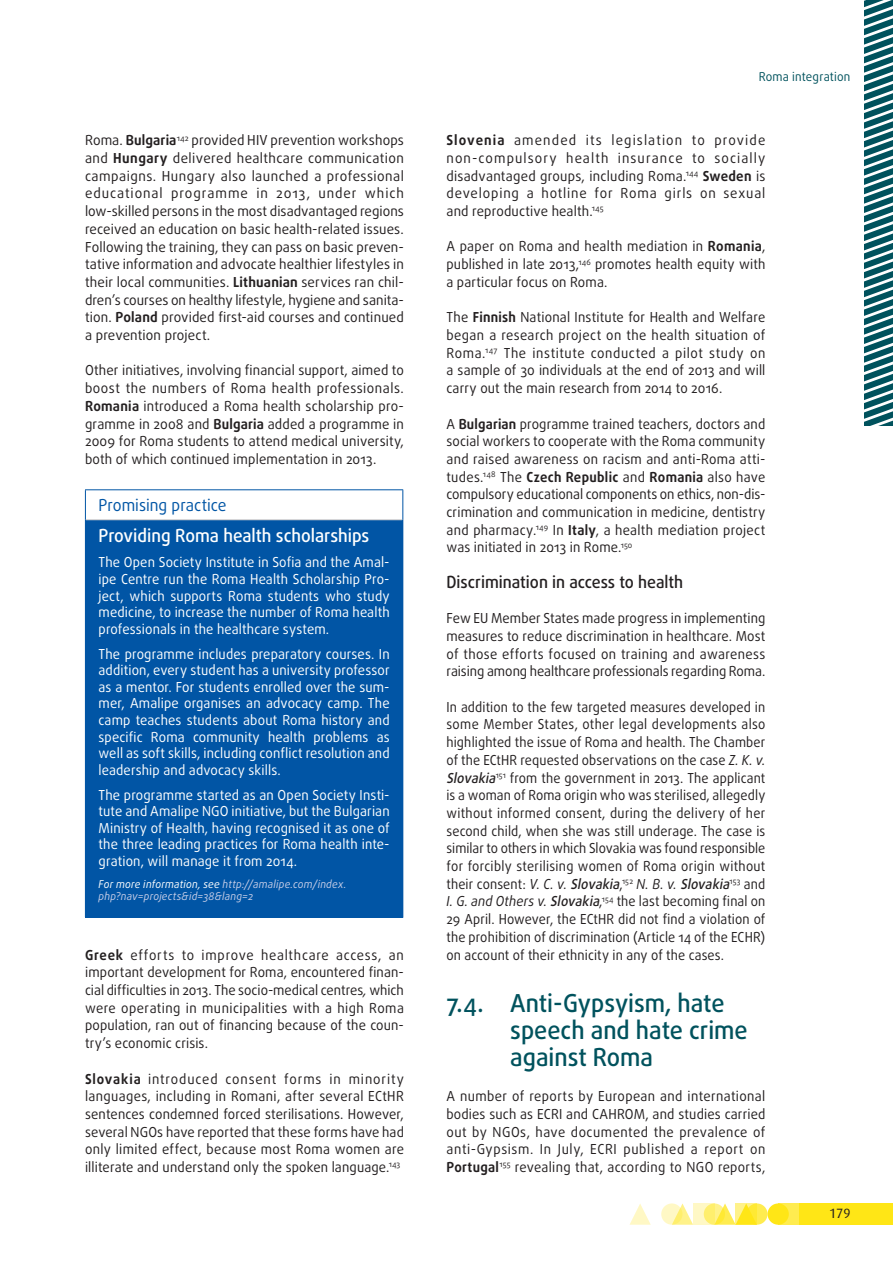
<style>
.page{position:relative;width:893px;height:1263px;background:#fff}
.page>*{position:absolute;margin:0;border:0;box-sizing:border-box;transform-origin:0 0}
.title_1_1{font:500 24.75px/27px "Daxline Pro";color:#00525d;scale:.95 1}
.PROMISING_title{font:500 18px "Daxline Pro";letter-spacing:-.005em;color:#fff;scale:.95 1}
.title_small{font:500 16.8px "Daxline Pro";color:#231f20;scale:.95 1}
.PROMISING_super{font:16.5px "Daxline Pro";color:#0155a5;scale:.95 1}
.body{font:13.8px/17.7px "Daxline Pro";letter-spacing:.01em;color:#231f20;text-align:justify;scale:.95 1}
.PROMISING_body{font:13.8px/16.5px "Daxline Pro";letter-spacing:.01em;color:#fff;text-align:justify;scale:.95 1}
.body-2{font:13.8px/17.7px "Daxline Pro";letter-spacing:.01em;color:#231f20;text-align:justify;scale:.93 1}
.body-3{font:13.8px/17.7px "Daxline Pro";letter-spacing:.01em;color:#231f20;text-align:justify}
.body-4{font:13.8px/17.7px "Daxline Pro";letter-spacing:.01em;color:#231f20;text-align:justify;scale:.96 1}
.t1{font:13.5px "Dax";color:#231f20}
.t2{font:12.3px "Daxline Pro";letter-spacing:.015em;color:#00525d;scale:.95 1}
.PROMISING_more_info{font:italic 10.8px/12.9px "Daxline Pro";letter-spacing:.02em;color:#c6cde7;scale:.95 1}
.s1{font-weight:700}
.s2{color:#fff}
.s3{font-style:italic}
.s4{font-weight:500;font-style:italic}
</style>
<div class="page">
<div style="left:746px;top:1203px;width:21px;height:22px;background:#ffec50;border-radius:50%"></div>
<div style="left:778px;top:1203px;width:21px;height:22px;background:#ffec50"></div>
<div style="left:799px;top:1203px;width:94px;height:22px;background:#ffe616"></div>
<svg style="left:675px;top:1203px;width:18px;height:22px"></svg>
<svg style="left:629px;top:1204px;width:22px;height:21px"></svg>
<div style="left:767px;top:1203px;width:22px;height:22px;background:#ffe616;border-radius:50%"></div>
<svg style="left:718px;top:1203px;width:18px;height:22px"></svg>
<svg style="left:704px;top:1203px;width:21px;height:22px"></svg>
<svg style="left:661px;top:1203px;width:21px;height:22px"></svg>
<svg style="left:736px;top:1203px;width:21px;height:22px"></svg>
<svg style="left:693px;top:1203px;width:21px;height:22px"></svg>
<svg style="left:864px;top:0;width:29px;height:425px"></svg>
<div style="left:85px;top:520px;width:318px;height:397px;background:#0155a5"></div>
<hr style="left:86px;top:519px;width:316px;height:1px;background:#c7c8ca">
<hr style="left:85px;top:489px;width:318px;height:1px;background:#0155a5">
<hr style="left:85px;top:490px;width:1px;height:30px;background:#0155a5">
<hr style="left:402px;top:490px;width:1px;height:30px;background:#0155a5">
<hr style="left:85px;top:917px;width:318px;height:1px;background:#0155a5">
<p class="body-3" style="left:85px;top:132px;width:320px">Roma. <span class="s1">Bulgaria</span><sup>142</sup> provided HIV prevention workshops and <span class="s1">Hungary</span> delivered healthcare communication campaigns. Hungary also launched a professional educational programme in 2013, under which low‑skilled persons in the most disadvantaged regions received an education on basic health‑related issues.<br>Following the training, they can pass on basic preven‑ tative information and advocate healthier lifestyles in their local communities. <span class="s1">Lithuanian</span> services ran chil‑ dren’s courses on healthy lifestyle, hygiene and sanita‑ tion. <span class="s1">Poland</span> provided first‑aid courses and continued a prevention project.</p>
<p class="body-4" style="left:85px;top:362px;width:334px">Other initiatives, involving financial support, aimed to boost the numbers of Roma health professionals.<br><span class="s1">Romania</span> introduced a Roma health scholarship pro‑ gramme in 2008 and <span class="s1">Bulgaria</span> added a programme in 2009 for Roma students to attend medical university, both of which continued implementation in 2013.</p>
<p class="PROMISING_super" style="left:99px;top:494px;width:136px">Promising practice</p>
<p class="PROMISING_title" style="left:99px;top:524px;width:287px">Providing Roma health scholarships</p>
<p class="PROMISING_body" style="left:99px;top:554px;width:308px">The Open Society Institute in Sofia and the Amal‑ ipe Centre run the Roma Health Scholarship Pro‑ ject, which supports Roma students who study medicine, to increase the number of Roma health professionals in the healthcare system.</p>
<p class="PROMISING_body" style="left:99px;top:646px;width:308px">The programme includes preparatory courses. In addition, every student has a university professor as a mentor. For students enrolled over the sum‑ mer, Amalipe organises an advocacy camp. The camp teaches students about Roma history and specific Roma community health problems as well as soft skills, including conflict resolution and leadership and advocacy skills.</p>
<p class="PROMISING_body" style="left:99px;top:787px;width:308px">The programme started as an Open Society Insti‑ tute and Amalipe NGO initiative, but the Bulgarian Ministry of Health, having recognised it as one of the three leading practices for Roma health inte‑ gration, will manage it from 2014.</p>
<p class="PROMISING_more_info" style="left:99px;top:877px;width:262px"><span class="s2">For more information, see</span> http://amalipe.com/index. php?nav=projects&amp;id=38&amp;lang=2</p>
<p class="body" style="left:85px;top:946px;width:337px"><span class="s1">Greek</span> efforts to improve healthcare access, an important development for Roma, encountered finan‑ cial difficulties in 2013. The socio‑medical centres<span class="s3">,</span> which were operating in municipalities with a high Roma population, ran out of financing because of the coun‑ try’s economic crisis.</p>
<p class="body" style="left:85px;top:1070px;width:337px"><span class="s1">Slovakia</span> introduced consent forms in minority languages, including in Romani, after several ECtHR sentences condemned forced sterilisations. However, several NGOs have reported that these forms have had only limited effect, because most Roma women are illiterate and understand only the spoken language.<sup>143</sup></p>
<p class="t2" style="left:759px;top:68px;width:98px">Roma integration</p>
<p class="body-4" style="left:446px;top:132px;width:334px"><span class="s1">Slovenia</span> amended its legislation to provide non‑compulsory health insurance to socially disadvantaged groups, including Roma.<sup>144</sup> <span class="s1">Sweden</span> is developing a hotline for Roma girls on sexual and reproductive health.<sup>145</sup></p>
<p class="body" style="left:446px;top:238px;width:337px">A paper on Roma and health mediation in <span class="s1">Romania</span>, published in late 2013,<sup>146</sup> promotes health equity with a particular focus on Roma.</p>
<p class="body" style="left:446px;top:309px;width:337px">The <span class="s1">Finnish</span> National Institute for Health and Welfare began a research project on the health situation of Roma.<sup>147</sup> The institute conducted a pilot study on a sample of 30 individuals at the end of 2013 and will carry out the main research from 2014 to 2016.</p>
<p class="body" style="left:446px;top:415px;width:337px">A <span class="s1">Bulgarian</span> programme trained teachers, doctors and social workers to cooperate with the Roma community and raised awareness on racism and anti‑Roma atti‑ tudes.<sup>148</sup> The <span class="s1">Czech Republic</span> and <span class="s1">Romania</span> also have compulsory educational components on ethics, non‑dis‑ crimination and communication in medicine, dentistry and pharmacy.<sup>149</sup> In <span class="s1">Italy</span>, a health mediation project was initiated in 2013 in Rome.<sup>150</sup></p>
<p class="title_small" style="left:446px;top:571px;width:251px">Discrimination in access to health</p>
<p class="body" style="left:446px;top:609px;width:337px">Few EU Member States made progress in implementing measures to reduce discrimination in healthcare. Most of those efforts focused on training and awareness raising among healthcare professionals regarding Roma.</p>
<p class="body-2" style="left:446px;top:698px;width:344px">In addition to the few targeted measures developed in some Member States, other legal developments also highlighted the issue of Roma and health. The Chamber of the ECtHR requested observations on the case <span class="s3">Z. K. v.<br></span><span class="s4">Slovakia</span><sup>151</sup> from the government in 2013. The applicant is a woman of Roma origin who was sterilised, allegedly without informed consent, during the delivery of her second child, when she was still underage. The case is similar to others in which Slovakia was found responsible for forcibly sterilising women of Roma origin without their consent: <span class="s3">V. C. v.</span> <span class="s4">Slovakia</span>,<sup>152</sup> <span class="s3">N. B. v.</span> <span class="s4">Slovakia</span><sup>153</sup> and <span class="s3">I. G. and Others v.</span> <span class="s4">Slovakia</span>,<sup>154</sup> the last becoming final on 29 April. However, the ECtHR did not find a violation of the prohibition of discrimination (Article 14 of the ECHR) on account of their ethnicity in any of the cases.</p>
<p class="title_1_1" style="left:510px;top:990px;width:252px;text-indent:-64px">7.4. Anti‑Gypsyism, hate speech and hate crime against Roma</p>
<p class="body" style="left:446px;top:1087px;width:337px">A number of reports by European and international bodies such as ECRI and CAHROM, and studies carried out by NGOs, have documented the prevalence of anti‑Gypsism. In July, ECRI published a report on <span class="s1">Portugal</span><sup>155</sup> revealing that, according to NGO reports,</p>
<p class="t1" style="left:829px;top:1206px;width:23px">179</p>
</div>
